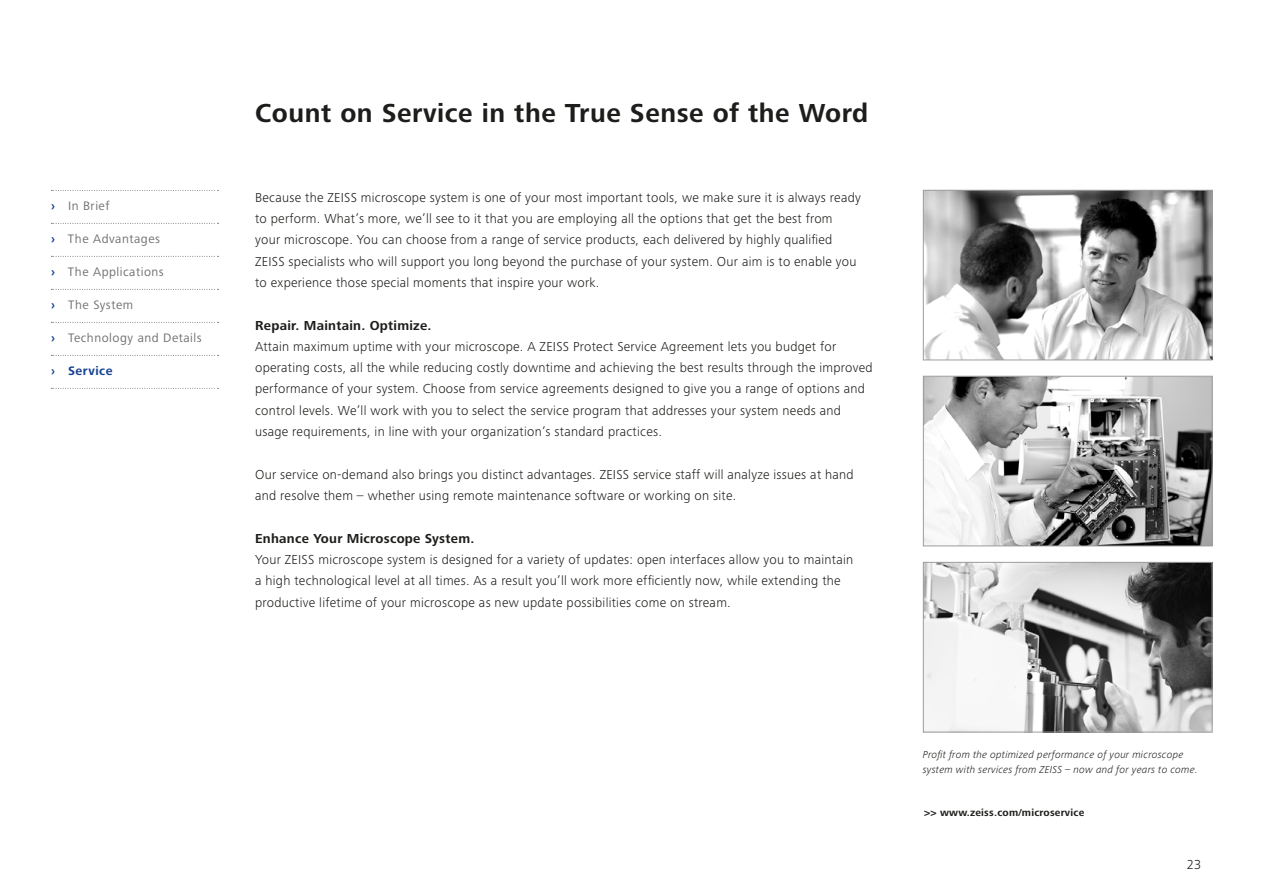
<style>
.page{position:relative;width:1263px;height:893px;background:#fff}
.page>*{position:absolute;margin:0;border:0;box-sizing:border-box;transform-origin:0 0}
.t1{font:700 27px "Zeiss Frutiger Next Pro";letter-spacing:.02em;color:#1d1d1b}
.t2{font:300 13.5px/21.3px "Zeiss Frutiger Next Pro";letter-spacing:.02em;color:#1d1d1b}
.t3{font:700 13.5px "Zeiss Frutiger Next Pro";letter-spacing:.02em;color:#1d1d1b}
.t4{font:12.75px "Zeiss Frutiger Next Pro";letter-spacing:.04em;color:#706f6f}
.t5{font:700 12.75px "Zeiss Frutiger Next Pro";letter-spacing:.04em;color:#164194}
.t6{font:italic 300 10.5px/15px "Zeiss Frutiger Next Pro";letter-spacing:.02em;color:#1d1d1b}
.t7{font:700 10.5px "Zeiss Frutiger Next Pro";letter-spacing:.02em;color:#1d1d1b}
.s1{font-weight:700;color:#164194}
</style>
<div class="page">
<img style="left:925px;top:378px;width:285px;height:166px">
<div style="left:923px;top:376px;width:289px;height:170px;border:1px solid #9d9d9c"></div>
<img style="left:925px;top:192px;width:285px;height:166px">
<div style="left:923px;top:190px;width:289px;height:170px;border:1px solid #9d9d9c"></div>
<img style="left:925px;top:564px;width:285px;height:166px">
<div style="left:923px;top:562px;width:289px;height:170px;border:1px solid #9d9d9c"></div>
<svg style="left:51px;top:190px;width:168px;height:1px"></svg>
<svg style="left:51px;top:223px;width:168px;height:1px"></svg>
<svg style="left:51px;top:256px;width:168px;height:1px"></svg>
<svg style="left:51px;top:289px;width:168px;height:1px"></svg>
<svg style="left:51px;top:322px;width:168px;height:1px"></svg>
<svg style="left:51px;top:355px;width:168px;height:1px"></svg>
<svg style="left:51px;top:388px;width:168px;height:1px"></svg>
<p class="t4" style="left:51px;top:199px;width:60px"><span class="s1">›</span> In Brief</p>
<p class="t4" style="left:51px;top:232px;width:111px"><span class="s1">›</span> The Advantages</p>
<p class="t4" style="left:51px;top:265px;width:114px"><span class="s1">›</span> The Applications</p>
<p class="t4" style="left:51px;top:298px;width:84px"><span class="s1">›</span> The System</p>
<p class="t4" style="left:51px;top:331px;width:152px"><span class="s1">›</span> Technology and Details</p>
<p class="t5" style="left:51px;top:364px;width:63px">› Service</p>
<h1 class="t1" style="left:255px;top:97px;width:615px">Count on Service in the True Sense of the Word</h1>
<p class="t2" style="left:255px;top:187px;width:607px">Because the ZEISS microscope system is one of your most important tools, we make sure it is always ready to perform. What’s more, we’ll see to it that you are employing all the options that get the best from your microscope. You can choose from a range of service products, each delivered by highly qualified ZEISS specialists who will support you long beyond the purchase of your system. Our aim is to enable you to experience those special moments that inspire your work.</p>
<p class="t3" style="left:255px;top:317px;width:178px">Repair. Maintain. Optimize.</p>
<p class="t2" style="left:255px;top:336px;width:619px">Attain maximum uptime with your microscope. A ZEISS Protect Service Agreement lets you budget for operating costs, all the while reducing costly downtime and achieving the best results through the improved performance of your system. Choose from service agreements designed to give you a range of options and control levels. We’ll work with you to select the service program that addresses your system needs and usage requirements, in line with your organization’s standard practices.</p>
<p class="t2" style="left:255px;top:463px;width:600px">Our service on-demand also brings you distinct advantages. ZEISS service staff will analyze issues at hand and resolve them – whether using remote maintenance software or working on site.</p>
<p class="t3" style="left:255px;top:530px;width:221px">Enhance Your Microscope System.</p>
<p class="t2" style="left:255px;top:549px;width:600px">Your ZEISS microscope system is designed for a variety of updates: open interfaces allow you to maintain a high technological level at all times. As a result you’ll work more efficiently now, while extending the productive lifetime of your microscope as new update possibilities come on stream.</p>
<p class="t6" style="left:923px;top:747px;width:277px">Profit from the optimized performance of your microscope system with services from ZEISS – now and for years to come.</p>
<p class="t7" style="left:924px;top:806px;width:162px">&gt;&gt; www.zeiss.com/microservice</p>
<p class="t2" style="left:1187px;top:853px;width:16px">23</p>
</div>
